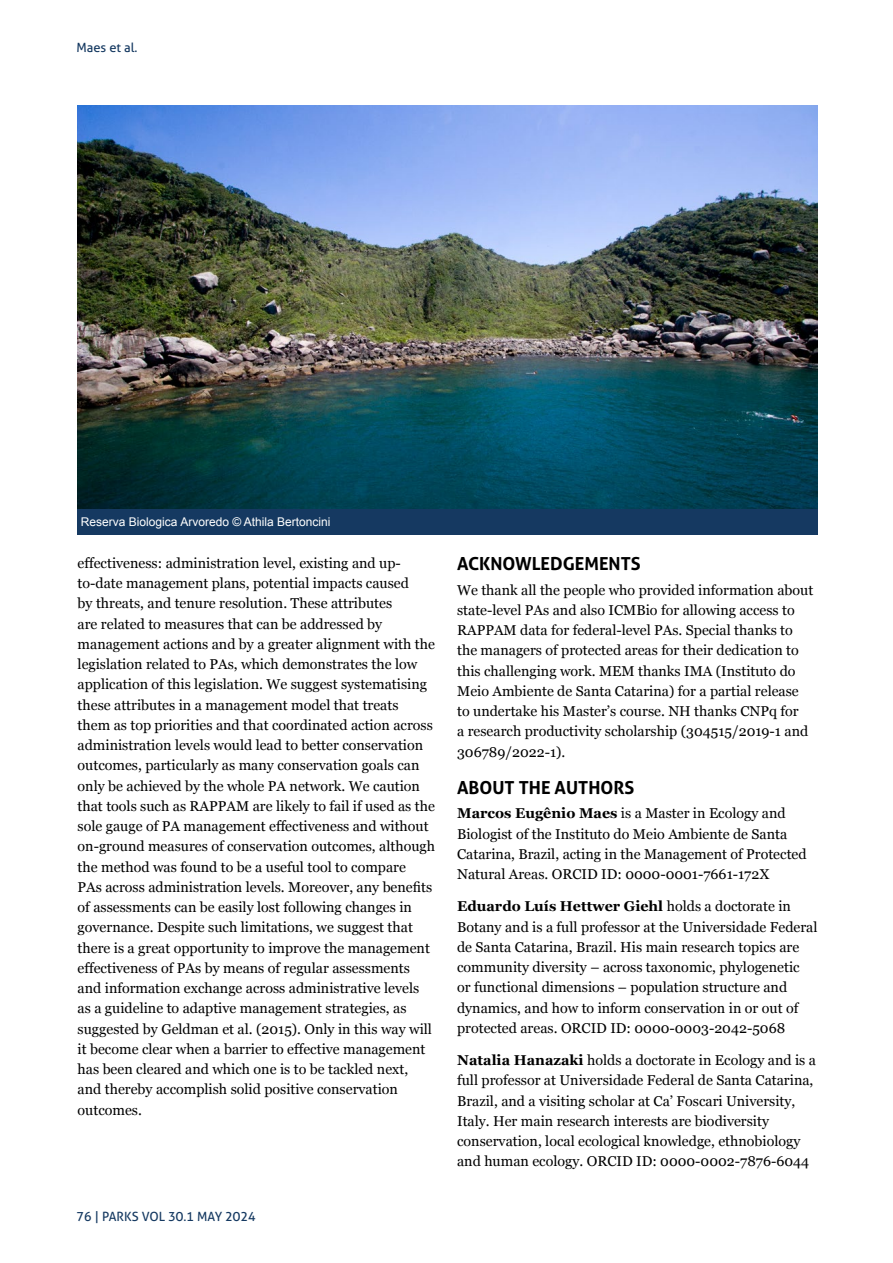
<style>
.page{position:relative;width:893px;height:1263px;background:#fff}
.page>*{position:absolute;margin:0;border:0;box-sizing:border-box;transform-origin:0 0}
.t1{font:700 18px "Aller";color:#000}
.t2{font:14.25px/20.2px "Georgia";color:#000}
.t3{font:12.75px "Aller";color:#153961}
.t4{font:12px "Arial";color:#fff}
.s1{font-weight:700}
</style>
<div class="page">
<img style="left:78px;top:105px;width:739px;height:404px">
<div style="left:78px;top:509px;width:740px;height:26px;background:#153961"></div>
<p class="t3" style="left:77px;top:39px;width:63px">Maes et al.</p>
<p class="t4" style="left:81px;top:514px;width:251px">Reserva Biologica Arvoredo © Athila Bertoncini</p>
<p class="t2" style="left:78px;top:552px;width:359px">effectiveness: administration level, existing and up&shy;to-date management plans, potential impacts caused<br>by threats, and tenure resolution. These attributes<br>are related to measures that can be addressed by management actions and by a greater alignment with the legislation related to PAs, which demonstrates the low application of this legislation. We suggest systematising these attributes in a management model that treats<br>them as top priorities and that coordinated action across administration levels would lead to better conservation outcomes, particularly as many conservation goals can only be achieved by the whole PA network. We caution that tools such as RAPPAM are likely to fail if used as the sole gauge of PA management effectiveness and without on-ground measures of conservation outcomes, although the method was found to be a useful tool to compare<br>PAs across administration levels. Moreover, any benefits of assessments can be easily lost following changes in governance. Despite such limitations, we suggest that there is a great opportunity to improve the management effectiveness of PAs by means of regular assessments and information exchange across administrative levels as a guideline to adaptive management strategies, as suggested by Geldman et al. (2015). Only in this way will it become clear when a barrier to effective management has been cleared and which one is to be tackled next, and thereby accomplish solid positive conservation outcomes.</p>
<p class="t1" style="left:457px;top:552px;width:185px">ACKNOWLEDGEMENTS</p>
<p class="t2" style="left:457px;top:579px;width:358px">We thank all the people who provided information about state-level PAs and also ICMBio for allowing access to RAPPAM data for federal-level PAs. Special thanks to the managers of protected areas for their dedication to this challenging work. MEM thanks IMA (Instituto do Meio Ambiente de Santa Catarina) for a partial release to undertake his Master’s course. NH thanks CNPq for<br>a research productivity scholarship (304515/2019-1 and 306789/2022-1).</p>
<p class="t1" style="left:457px;top:776px;width:179px">ABOUT THE AUTHORS</p>
<p class="t2" style="left:457px;top:803px;width:351px"><span class="s1">Marcos Eugênio Maes</span> is a Master in Ecology and Biologist of the Instituto do Meio Ambiente de Santa Catarina, Brazil, acting in the Management of Protected Natural Areas. ORCID ID: 0000-0001-7661-172X</p>
<p class="t2" style="left:457px;top:896px;width:362px"><span class="s1">Eduardo Luís Hettwer Giehl</span> holds a doctorate in Botany and is a full professor at the Universidade Federal de Santa Catarina, Brazil. His main research topics are community diversity – across taxonomic, phylogenetic<br>or functional dimensions – population structure and dynamics, and how to inform conservation in or out of protected areas. ORCID ID: 0000-0003-2042-5068</p>
<p class="t2" style="left:457px;top:1049px;width:360px"><span class="s1">Natalia Hanazaki</span> holds a doctorate in Ecology and is a full professor at Universidade Federal de Santa Catarina, Brazil, and a visiting scholar at Ca’ Foscari University, Italy. Her main research interests are biodiversity conservation, local ecological knowledge, ethnobiology and human ecology. ORCID ID: 0000-0002-7876-6044</p>
<p class="t3" style="left:77px;top:1208px;width:181px">76 | PARKS VOL 30.1 MAY 2024</p>
</div>
